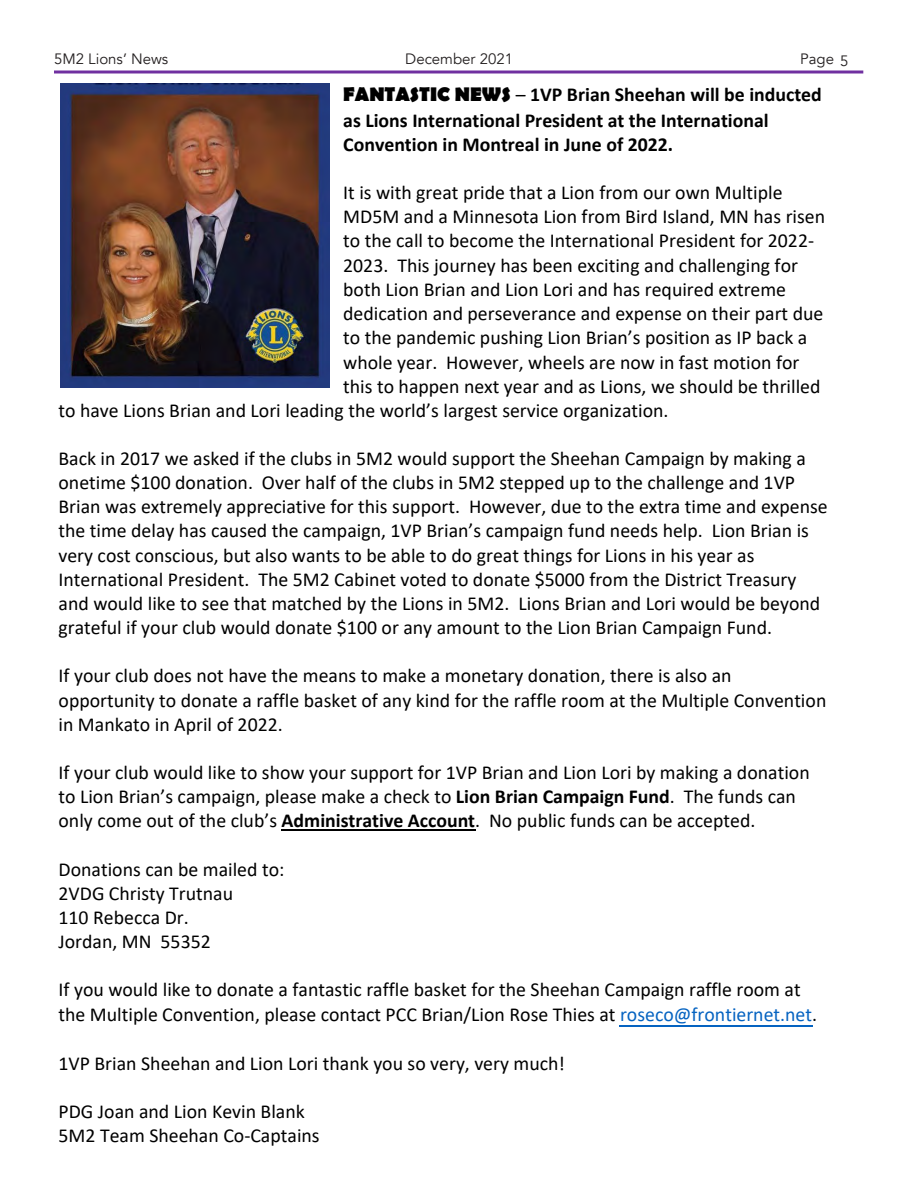
<style>
.page{position:relative;width:918px;height:1188px;background:#fff}
.page>*{position:absolute;margin:0;border:0;box-sizing:border-box;transform-origin:0 0}
.t1{font:19.8px/24.2px "Calibri";color:#000}
.t2{font:700 19.8px/24.8px "Calibri";color:#000}
.t3{font:15px "Avenir";color:#231f20}
.s1{font-family:"Berlin Sans FB"}
.s2{font-weight:400}
.s3{font-weight:700}
.s4{color:#0563c1}
</style>
<div class="page">
<svg style="left:54px;top:70px;width:809px;height:4px;background:#9363b7"></svg>
<hr style="left:619px;top:1026px;width:194px;height:1px;background:#0563c1">
<hr style="left:281px;top:830px;width:195px;height:1px;background:#000">
<img style="left:60px;top:84px;width:269px;height:304px">
<p class="t3" style="left:54px;top:50px;width:116px">5M2 Lions’ News</p>
<p class="t3" style="left:405px;top:50px;width:109px">December 2021</p>
<p class="t3" style="left:800px;top:50px;width:50px">Page 5</p>
<p class="t2" style="left:343px;top:82px;width:480px"><span class="s1">FANTASTIC NEWS</span> <span class="s2">–</span> 1VP Brian Sheehan will be inducted as Lions International President at the International<br>Convention in Montreal in June of 2022.</p>
<p class="t1" style="left:343px;top:180px;width:441px">It is with great pride that a Lion from our own Multiple</p>
<p class="t1" style="left:343px;top:204px;width:483px">MD5M and a Minnesota Lion from Bird Island, MN has risen</p>
<p class="t1" style="left:343px;top:228px;width:472px">to the call to become the International President for 2022-</p>
<p class="t1" style="left:343px;top:252px;width:456px">2023. This journey has been exciting and challenging for</p>
<p class="t1" style="left:343px;top:277px;width:444px">both Lion Brian and Lion Lori and has required extreme</p>
<p class="t1" style="left:343px;top:301px;width:482px">dedication and perseverance and expense on their part due</p>
<p class="t1" style="left:343px;top:325px;width:466px">to the pandemic pushing Lion Brian’s position as IP back a</p>
<p class="t1" style="left:343px;top:349px;width:458px">whole year. However, wheels are now in fast motion for</p>
<p class="t1" style="left:343px;top:374px;width:479px">this to happen next year and as Lions, we should be thrilled</p>
<p class="t1" style="left:59px;top:398px;width:612px">to have Lions Brian and Lori leading the world’s largest service organization.</p>
<p class="t1" style="left:59px;top:446px;width:771px">Back in 2017 we asked if the clubs in 5M2 would support the Sheehan Campaign by making a onetime $100 donation. Over half of the clubs in 5M2 stepped up to the challenge and 1VP Brian was extremely appreciative for this support. However, due to the extra time and expense the time delay has caused the campaign, 1VP Brian’s campaign fund needs help. Lion Brian is very cost conscious, but also wants to be able to do great things for Lions in his year as International President. The 5M2 Cabinet voted to donate $5000 from the District Treasury and would like to see that matched by the Lions in 5M2. Lions Brian and Lori would be beyond grateful if your club would donate $100 or any amount to the Lion Brian Campaign Fund.</p>
<p class="t1" style="left:59px;top:663px;width:769px">If your club does not have the means to make a monetary donation, there is also an opportunity to donate a raffle basket of any kind for the raffle room at the Multiple Convention in Mankato in April of 2022.</p>
<p class="t1" style="left:59px;top:760px;width:753px">If your club would like to show your support for 1VP Brian and Lion Lori by making a donation to Lion Brian’s campaign, please make a check to <span class="s3">Lion Brian Campaign Fund</span>. The funds can only come out of the club’s <span class="s3">Administrative Account</span>. No public funds can be accepted.</p>
<p class="t1" style="left:59px;top:857px;width:227px">Donations can be mailed to:<br>2VDG Christy Trutnau<br>110 Rebecca Dr.<br>Jordan, MN 55352</p>
<p class="t1" style="left:59px;top:977px;width:760px">If you would like to donate a fantastic raffle basket for the Sheehan Campaign raffle room at the Multiple Convention, please contact PCC Brian/Lion Rose Thies at <span class="s4">roseco@frontiernet.net</span>.</p>
<p class="t1" style="left:59px;top:1051px;width:508px">1VP Brian Sheehan and Lion Lori thank you so very, very much!</p>
<p class="t1" style="left:59px;top:1099px;width:263px">PDG Joan and Lion Kevin Blank<br>5M2 Team Sheehan Co-Captains</p>
</div>
